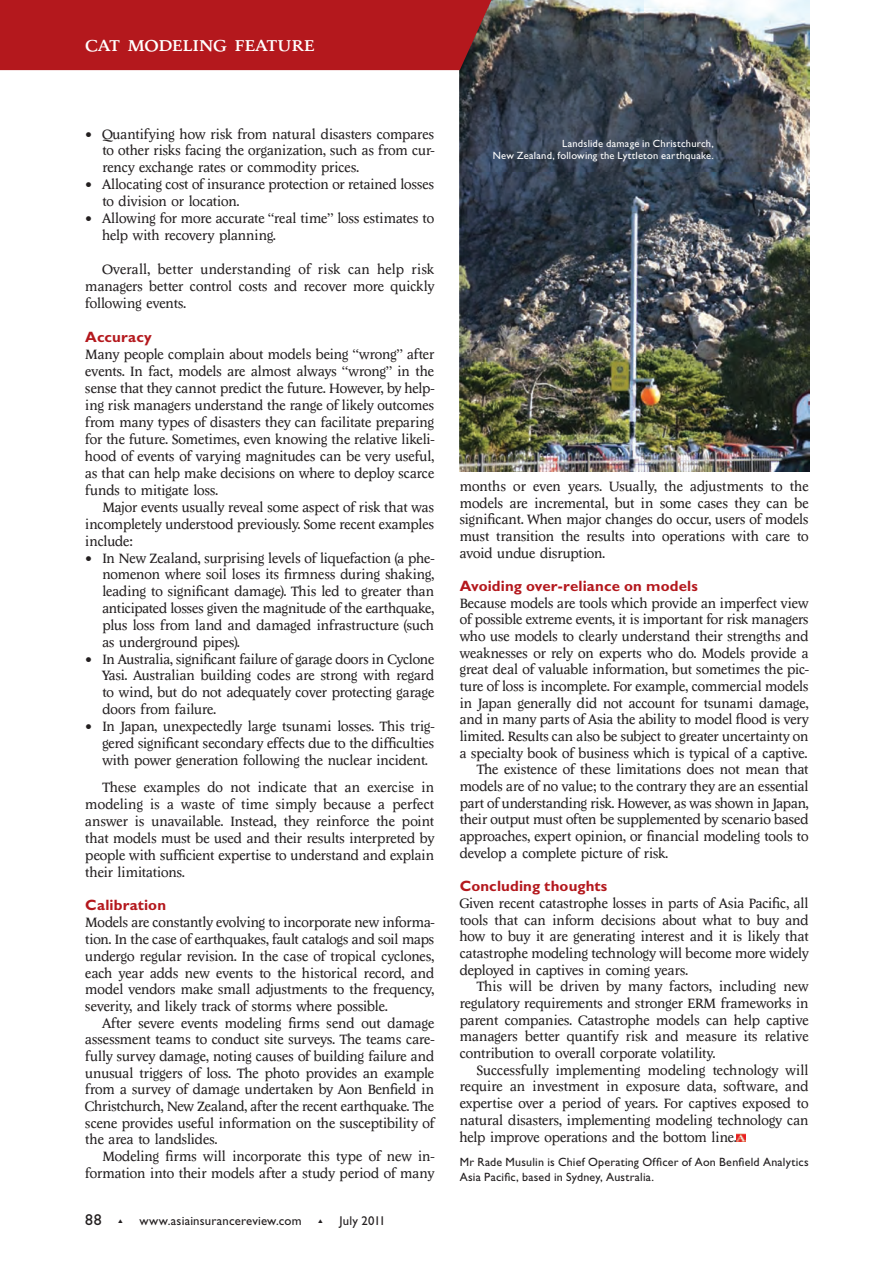
<style>
.page{position:relative;width:894px;height:1264px;background:#fff}
.page>*{position:absolute;margin:0;border:0;box-sizing:border-box;transform-origin:0 0}
.t1{font:22.5px "Economist 101 Small Cap";letter-spacing:-.02em;color:#fff}
.t2{font:15.75px "Gill Sans";color:#231f20}
.t3{font:700 15px "Gill Sans";letter-spacing:.01em;color:#b4181d}
.t4{font:13.95px/17px "Economist 101";letter-spacing:-.01em;color:#231f20;text-align:justify}
.t5{font:12.75px "Gill Sans";letter-spacing:.015em;color:#231f20}
.t6{font:12px/15px "Gill Sans";letter-spacing:.02em;color:#231f20}
.t7{font:10.5px/12px "Gill Sans";letter-spacing:.02em;color:#fff;text-align:right}
</style>
<div class="page">
<img style="left:459px;top:0;width:350px;height:471px">
<svg style="left:736px;top:1133px;width:9px;height:8px"></svg>
<div style="left:0;top:0;width:497px;height:70px;background:#b4181d"></div>
<h1 class="t1" style="left:85px;top:34px;width:231px">CAT Modeling Feature</h1>
<p class="t4" style="left:102px;top:125px;width:333px;text-indent:-17px">• Quantifying how risk from natural disasters compares to other risks facing the organization, such as from cur&shy;rency exchange rates or commodity prices.</p>
<p class="t4" style="left:102px;top:176px;width:333px;text-indent:-17px">• Allocating cost of insurance protection or retained losses to division or location.</p>
<p class="t4" style="left:102px;top:210px;width:333px;text-indent:-17px">• Allowing for more accurate “real time” loss estimates to help with recovery planning.</p>
<p class="t4" style="left:85px;top:261px;width:350px;text-indent:17px">Overall, better understanding of risk can help risk managers better control costs and recover more quickly following events.</p>
<p class="t3" style="left:85px;top:328px;width:68px">Accuracy</p>
<p class="t4" style="left:85px;top:346px;width:350px">Many people complain about models being “wrong” after events. In fact, models are almost always “wrong” in the sense that they cannot predict the future. However, by help&shy;ing risk managers understand the range of likely outcomes from many types of disasters they can facilitate preparing for the future. Sometimes, even knowing the relative likeli&shy;hood of events of varying magnitudes can be very useful, as that can help make decisions on where to deploy scarce funds to mitigate loss.</p>
<p class="t4" style="left:85px;top:498px;width:350px;text-indent:17px">Major events usually reveal some aspect of risk that was incompletely understood previously. Some recent examples include:</p>
<p class="t4" style="left:102px;top:549px;width:333px;text-indent:-17px">• In New Zealand, surprising levels of liquefaction (a phe&shy;nomenon where soil loses its firmness during shaking, leading to significant damage). This led to greater than anticipated losses given the magnitude of the earthquake, plus loss from land and damaged infrastructure (such as underground pipes).</p>
<p class="t4" style="left:102px;top:650px;width:333px;text-indent:-17px">• In Australia, significant failure of garage doors in Cyclone Yasi. Australian building codes are strong with regard to wind, but do not adequately cover protecting garage doors from failure.</p>
<p class="t4" style="left:102px;top:717px;width:333px;text-indent:-17px">• In Japan, unexpectedly large tsunami losses. This trig&shy;gered significant secondary effects due to the difficulties with power generation following the nuclear incident.</p>
<p class="t4" style="left:85px;top:779px;width:350px;text-indent:17px">These examples do not indicate that an exercise in modeling is a waste of time simply because a perfect answer is unavailable. Instead, they reinforce the point that models must be used and their results interpreted by people with sufficient expertise to understand and explain their limitations.</p>
<p class="t3" style="left:85px;top:896px;width:82px">Calibration</p>
<p class="t4" style="left:85px;top:914px;width:350px">Models are constantly evolving to incorporate new informa&shy;tion. In the case of earthquakes, fault catalogs and soil maps undergo regular revision. In the case of tropical cyclones, each year adds new events to the historical record, and model vendors make small adjustments to the frequency, severity, and likely track of storms where possible.</p>
<p class="t4" style="left:85px;top:1014px;width:350px;text-indent:17px">After severe events modeling firms send out damage assessment teams to conduct site surveys. The teams care&shy;fully survey damage, noting causes of building failure and unusual triggers of loss. The photo provides an example from a survey of damage undertaken by Aon Benfield in Christchurch, New Zealand, after the recent earthquake. The scene provides useful information on the susceptibility of the area to landslides.</p>
<p class="t4" style="left:85px;top:1148px;width:350px;text-align:right">Modeling firms will incorporate this type of new in&shy;formation into their models after a study period of many</p>
<p class="t2" style="left:85px;top:1210px;width:18px">88</p>
<p class="t5" style="left:118px;top:1212px;width:185px">▲ www.asiainsurancereview.com</p>
<p class="t5" style="left:318px;top:1212px;width:69px">▲ July 2011</p>
<p class="t7" style="left:492px;top:138px;width:222px">Landslide damage in Christchurch,<br>New Zealand, following the Lyttleton earthquake.</p>
<p class="t4" style="left:459px;top:478px;width:350px">months or even years. Usually, the adjustments to the models are incremental, but in some cases they can be significant. When major changes do occur, users of models must transition the results into operations with care to avoid undue disruption.</p>
<p class="t3" style="left:459px;top:577px;width:239px">Avoiding over-reliance on models</p>
<p class="t4" style="left:459px;top:594px;width:350px">Because models are tools which provide an imperfect view</p>
<p class="t4" style="left:459px;top:611px;width:350px">of possible extreme events, it is important for risk managers</p>
<p class="t4" style="left:459px;top:628px;width:350px">who use models to clearly understand their strengths and</p>
<p class="t4" style="left:459px;top:644px;width:350px">weaknesses or rely on experts who do. Models provide a</p>
<p class="t4" style="left:459px;top:661px;width:350px">great deal of valuable information, but sometimes the pic-</p>
<p class="t4" style="left:459px;top:678px;width:350px">ture of loss is incomplete. For example, commercial models</p>
<p class="t4" style="left:459px;top:694px;width:350px">in Japan generally did not account for tsunami damage,</p>
<p class="t4" style="left:459px;top:711px;width:350px">and in many parts of Asia the ability to model flood is very</p>
<p class="t4" style="left:459px;top:728px;width:350px">limited. Results can also be subject to greater uncertainty on</p>
<p class="t4" style="left:459px;top:744px;width:349px">a specialty book of business which is typical of a captive.</p>
<p class="t4" style="left:476px;top:761px;width:333px">The existence of these limitations does not mean that</p>
<p class="t4" style="left:459px;top:778px;width:350px">models are of no value; to the contrary they are an essential</p>
<p class="t4" style="left:459px;top:794px;width:350px">part of understanding risk. However, as was shown in Japan,</p>
<p class="t4" style="left:459px;top:811px;width:350px">their output must often be supplemented by scenario based</p>
<p class="t4" style="left:459px;top:828px;width:350px">approaches, expert opinion, or financial modeling tools to</p>
<p class="t4" style="left:459px;top:844px;width:210px">develop a complete picture of risk.</p>
<p class="t3" style="left:459px;top:877px;width:149px">Concluding thoughts</p>
<p class="t4" style="left:459px;top:895px;width:350px">Given recent catastrophe losses in parts of Asia Pacific, all tools that can inform decisions about what to buy and how to buy it are generating interest and it is likely that catastrophe modeling technology will become more widely deployed in captives in coming years.</p>
<p class="t4" style="left:459px;top:978px;width:350px;text-indent:17px">This will be driven by many factors, including new regulatory requirements and stronger ERM frameworks in parent companies. Catastrophe models can help captive managers better quantify risk and measure its relative contribution to overall corporate volatility.</p>
<p class="t4" style="left:459px;top:1061px;width:350px;text-indent:17px">Successfully implementing modeling technology will require an investment in exposure data, software, and expertise over a period of years. For captives exposed to natural disasters, implementing modeling technology can help improve operations and the bottom line.</p>
<p class="t6" style="left:459px;top:1154px;width:350px">Mr Rade Musulin is Chief Operating Officer of Aon Benfield Analytics<br>Asia Pacific, based in Sydney, Australia.</p>
</div>
